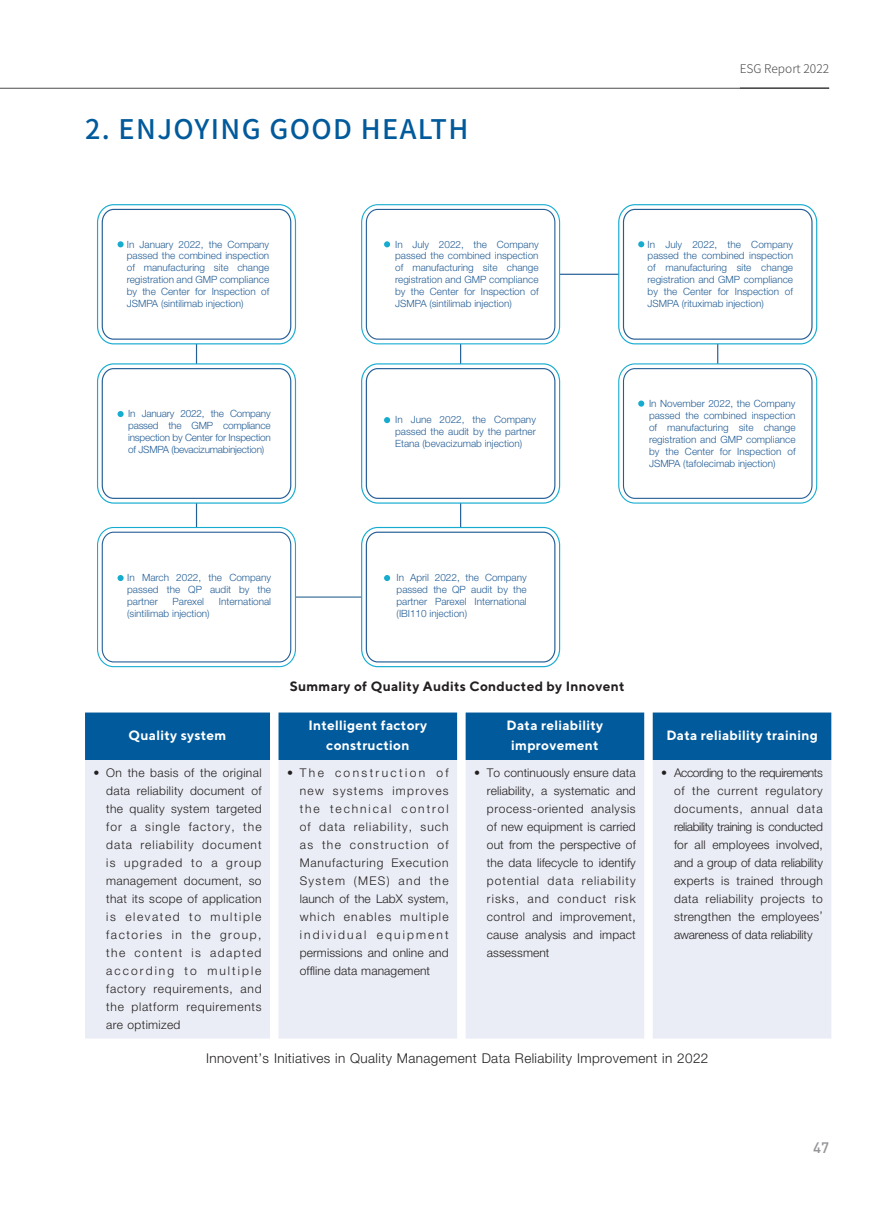
<style>
.page{position:relative;width:893px;height:1212px;background:#fff}
.page>*{position:absolute;margin:0;border:0;box-sizing:border-box;transform-origin:0 0}
.t1{font:500 27px "Source Han Sans CN";letter-spacing:.05em;color:#005a9b}
.t2{font:500 15px "DIN Pro";color:#939598}
.t3{font:700 13.5px/19.5px "TT Norms";letter-spacing:.02em;color:#fff;text-align:center}
.t4{font:300 13.5px "Helvetica Neue LT Pro";letter-spacing:.03em;color:#231f20}
.t5{font:700 13.5px "TT Norms";letter-spacing:.02em;color:#231f20}
.t6{font:300 12px/18px "Helvetica Neue LT Pro";letter-spacing:.01em;color:#231f20;text-align:justify}
.t7{font:300 12px "Source Han Sans CN";color:#4b4c4d}
.t8{font:300 10.05px/12px "Helvetica Neue LT Std";color:#245e96;text-align:justify}
</style>
<div class="page">
<hr style="left:291px;top:596px;width:75px;height:2px;background:#28608e">
<hr style="left:196px;top:498px;width:1px;height:34px;background:#245e96">
<hr style="left:460px;top:498px;width:1px;height:34px;background:#245e96">
<hr style="left:555px;top:274px;width:68px;height:1px;background:#245e96">
<div style="left:362px;top:205px;width:198px;height:139px;background:#fff;border-radius:17px"></div>
<div style="left:361px;top:204px;width:199px;height:140px;border:1px solid #16acd0;border-radius:17px"></div>
<div style="left:97px;top:204px;width:199px;height:140px;border:1px solid #16acd0;border-radius:17px"></div>
<div style="left:619px;top:205px;width:198px;height:139px;background:#fff;border-radius:17px"></div>
<div style="left:618px;top:204px;width:199px;height:140px;border:1px solid #16acd0;border-radius:17px"></div>
<div style="left:362px;top:364px;width:198px;height:139px;background:#fff;border-radius:17px"></div>
<div style="left:361px;top:363px;width:199px;height:141px;border:1px solid #16acd0;border-radius:17px"></div>
<div style="left:98px;top:364px;width:197px;height:139px;background:#fff;border-radius:17px"></div>
<div style="left:97px;top:363px;width:199px;height:141px;border:1px solid #16acd0;border-radius:17px"></div>
<div style="left:362px;top:527px;width:198px;height:140px;background:#fff;border-radius:17px"></div>
<div style="left:361px;top:527px;width:199px;height:140px;border:1px solid #16acd0;border-radius:17px"></div>
<div style="left:98px;top:527px;width:197px;height:140px;background:#fff;border-radius:17px"></div>
<div style="left:97px;top:527px;width:199px;height:140px;border:1px solid #16acd0;border-radius:17px"></div>
<div style="left:618px;top:363px;width:199px;height:141px;border:1px solid #16acd0;border-radius:17px"></div>
<svg style="left:101px;top:208px;width:191px;height:291px"></svg>
<svg style="left:101px;top:531px;width:191px;height:132px"></svg>
<svg style="left:365px;top:208px;width:191px;height:291px"></svg>
<svg style="left:622px;top:208px;width:191px;height:291px"></svg>
<svg style="left:365px;top:531px;width:191px;height:132px"></svg>
<div style="left:85px;top:712px;width:746px;height:48px;background:#005a9b"></div>
<div style="left:85px;top:760px;width:746px;height:278px;background:#eaedf5"></div>
<hr style="left:0;top:88px;width:829px;height:1px;background:#4b4c4d">
<hr style="left:740px;top:87px;width:89px;height:2px;background:#4b4c4d">
<h1 class="t1" style="left:85px;top:113px;width:385px">2. ENJOYING GOOD HEALTH</h1>
<p class="t8" style="left:127px;top:238px;width:144px">In January 2022, the Company passed the combined inspection of manufacturing site change registration and GMP compliance by the Center for Inspection of JSMPA (sintilimab injection)</p>
<p class="t8" style="left:128px;top:407px;width:144px">In January 2022, the Company passed the GMP compliance inspection by Center for Inspection of JSMPA (bevacizumabinjection)</p>
<p class="t8" style="left:395px;top:238px;width:145px">In July 2022, the Company passed the combined inspection of manufacturing site change registration and GMP compliance by the Center for Inspection of JSMPA (sintilimab injection)</p>
<p class="t8" style="left:395px;top:413px;width:142px">In June 2022, the Company passed the audit by the partner Etana (bevacizumab injection)</p>
<p class="t7" style="left:740px;top:61px;width:91px">ESG Report 2022</p>
<p class="t8" style="left:648px;top:238px;width:147px">In July 2022, the Company passed the combined inspection of manufacturing site change registration and GMP compliance by the Center for Inspection of JSMPA (rituximab injection)</p>
<p class="t8" style="left:649px;top:397px;width:148px">In November 2022, the Company passed the combined inspection of manufacturing site change registration and GMP compliance by the Center for Inspection of JSMPA (tafolecimab injection)</p>
<p class="t8" style="left:127px;top:571px;width:145px">In March 2022, the Company passed the QP audit by the partner</p>
<p class="t8" style="left:173px;top:595px;width:33px">Parexel</p>
<p class="t8" style="left:219px;top:595px;width:54px">International</p>
<p class="t8" style="left:127px;top:607px;width:84px">(sintilimab injection)</p>
<p class="t8" style="left:397px;top:571px;width:132px">In April 2022, the Company passed the QP audit by the partner Parexel International (IBI110 injection)</p>
<p class="t5" style="left:290px;top:678px;width:336px">Summary of Quality Audits Conducted by Innovent</p>
<p class="t3" style="left:129px;top:725px;width:99px">Quality system</p>
<p class="t3" style="left:308px;top:716px;width:120px">Intelligent factory construction</p>
<p class="t3" style="left:507px;top:716px;width:98px">Data reliability improvement</p>
<p class="t3" style="left:666px;top:725px;width:153px">Data reliability training</p>
<p class="t6" style="left:106px;top:763px;width:157px;text-indent:-13px">• On the basis of the original data reliability document of the quality system targeted for a single factory, the data reliability document is upgraded to a group management document, so that its scope of application is elevated to multiple factories in the group, the content is adapted according to multiple factory requirements, and the platform requirements are optimized</p>
<p class="t6" style="left:300px;top:763px;width:150px;text-indent:-13px">• The construction of new systems improves the technical control of data reliability, such as the construction of Manufacturing Execution System (MES) and the launch of the LabX system, which enables multiple individual equipment permissions and online and offline data management</p>
<p class="t6" style="left:487px;top:763px;width:150px;text-indent:-13px">• To continuously ensure data reliability, a systematic and process-oriented analysis of new equipment is carried out from the perspective of the data lifecycle to identify potential data reliability risks, and conduct risk control and improvement, cause analysis and impact assessment</p>
<p class="t6" style="left:674px;top:763px;width:150px;text-indent:-13px">• According to the requirements of the current regulatory documents, annual data reliability training is conducted for all employees involved, and a group of data reliability experts is trained through data reliability projects to strengthen the employees’ awareness of data reliability</p>
<p class="t4" style="left:206px;top:1050px;width:504px">Innovent’s Initiatives in Quality Management Data Reliability Improvement in 2022</p>
<p class="t2" style="left:813px;top:1137px;width:17px">47</p>
</div>
